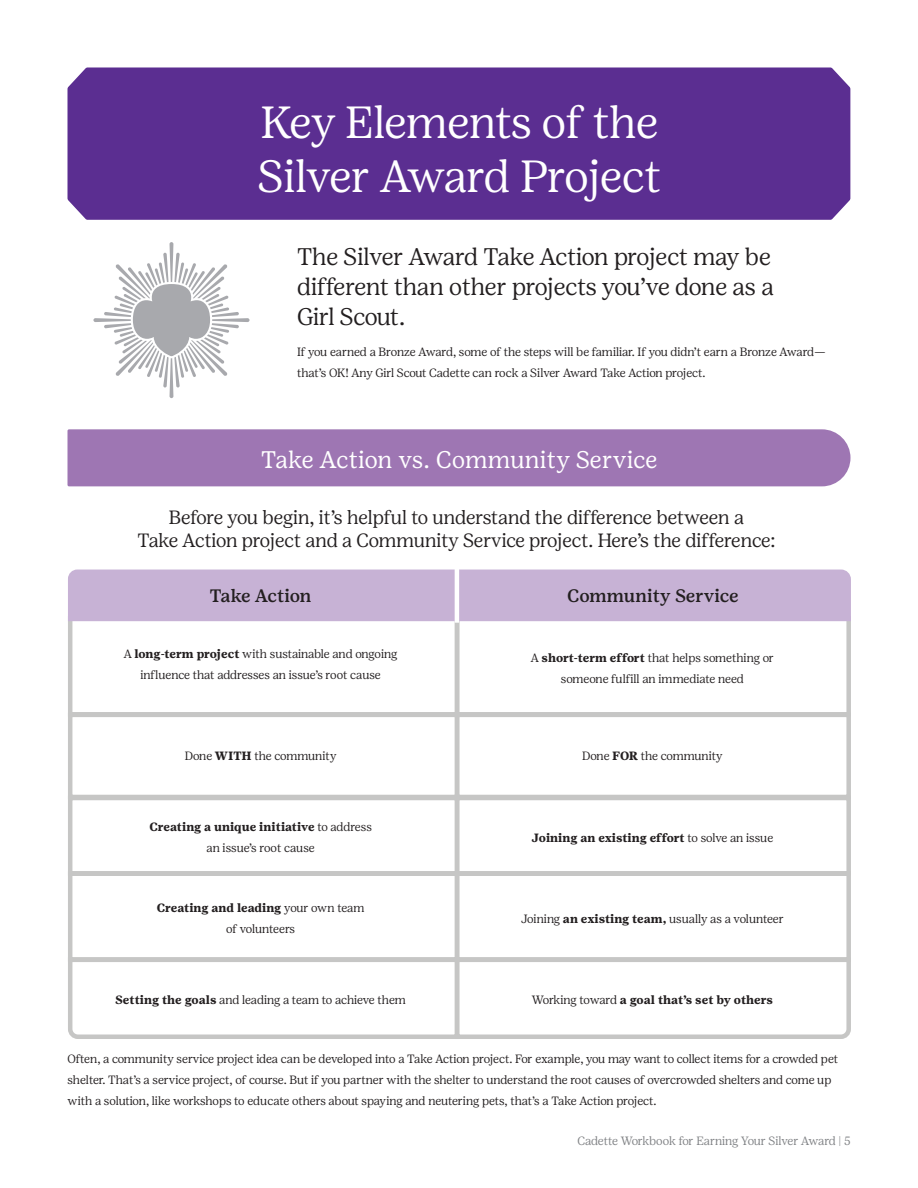
<style>
.page{position:relative;width:918px;height:1188px;background:#fff}
.page>*{position:absolute;margin:0;border:0;box-sizing:border-box;transform-origin:0 0}
.Title_white{font:300 45px/54px "Girl Scout Display";color:#fff}
.Intro_Copy{font:300 24px/30px "Girl Scout Display";letter-spacing:-.01em;color:#231f20}
.Headline{font:24px "Girl Scout Text";letter-spacing:-.01em;color:#fff}
.t1{font:300 19.2px/23.1px "Girl Scout Display";color:#231f20;text-align:center}
.Chart_header{font:500 18px "Girl Scout Text";letter-spacing:-.005em;color:#231f20}
.Copy{font:300 12px/21px "Girl Scout Display";letter-spacing:-.005em;color:#231f20}
.Chart_Copy{font:300 12px/21px "Girl Scout Display";color:#231f20;text-align:center}
.Chart_Copy-2{font:700 12px "Girl Scout Text";color:#231f20}
.t2{font:300 12px "Girl Scout Display";letter-spacing:-.01em;color:#808285}
.s1{font-family:"Girl Scout Text";font-weight:700}
.s2{font-family:"Girl Scout Display";font-weight:300}
</style>
<div class="page">
<div style="left:68px;top:429px;width:783px;height:57px;background:#9e76b3"></div>
<svg style="left:68px;top:569px;width:783px;height:470px"></svg>
<hr style="left:455px;top:567px;width:4px;height:56px;background:#fff">
<svg style="left:93px;top:242px;width:157px;height:156px"></svg>
<div style="left:68px;top:67px;width:782px;height:153px;background:#5b2e91"></div>
<p class="Title_white" style="left:258px;top:95px;width:405px">Key Elements of the<br>Silver Award Project</p>
<p class="Intro_Copy" style="left:297px;top:241px;width:478px">The Silver Award Take Action project may be different than other projects you’ve done as a<br>Girl Scout.</p>
<p class="Copy" style="left:297px;top:342px;width:530px">If you earned a Bronze Award, some of the steps will be familiar. If you didn’t earn a Bronze Award— that’s OK! Any Girl Scout Cadette can rock a Silver Award Take Action project.</p>
<p class="Headline" style="left:261px;top:446px;width:398px">Take Action vs. Community Service</p>
<p class="t1" style="left:138px;top:506px;width:639px">Before you begin, it’s helpful to understand the difference between a<br>Take Action project and a Community Service project. Here’s the difference:</p>
<p class="Chart_header" style="left:210px;top:585px;width:103px">Take Action</p>
<p class="Chart_Copy" style="left:124px;top:643px;width:275px">A <span class="s1">long-term project</span> with sustainable and ongoing influence that addresses an issue’s root cause</p>
<p class="Chart_Copy" style="left:185px;top:746px;width:153px">Done <span class="s1">WITH</span> the community</p>
<p class="Chart_Copy" style="left:149px;top:817px;width:224px"><span class="s1">Creating a unique initiative</span> to address an issue’s root cause</p>
<p class="Chart_Copy" style="left:157px;top:897px;width:209px"><span class="s1">Creating and leading</span> your own team of volunteers</p>
<p class="Chart_Copy" style="left:115px;top:990px;width:292px"><span class="s1">Setting the goals</span> and leading a team to achieve them</p>
<p class="Chart_header" style="left:567px;top:586px;width:173px">Community Service</p>
<p class="Chart_Copy" style="left:531px;top:647px;width:245px">A <span class="s1">short-term effort</span> that helps something or someone fulfill an immediate need</p>
<p class="Chart_Copy" style="left:582px;top:746px;width:142px">Done <span class="s1">FOR</span> the community</p>
<p class="Chart_Copy-2" style="left:532px;top:830px;width:243px">Joining an existing effort <span class="s2">to solve an issue</span></p>
<p class="Chart_Copy" style="left:521px;top:909px;width:264px">Joining <span class="s1">an existing team,</span> usually as a volunteer</p>
<p class="Chart_Copy-2" style="left:532px;top:993px;width:243px"><span class="s2">Working toward</span> a goal that’s set by others</p>
<p class="Copy" style="left:68px;top:1049px;width:772px">Often, a community service project idea can be developed into a Take Action project. For example, you may want to collect items for a crowded pet shelter. That’s a service project, of course. But if you partner with the shelter to understand the root causes of overcrowded shelters and come up with a solution, like workshops to educate others about spaying and neutering pets, that’s a Take Action project.</p>
<p class="t2" style="left:577px;top:1134px;width:275px">Cadette Workbook for Earning Your Silver Award | 5</p>
</div>
